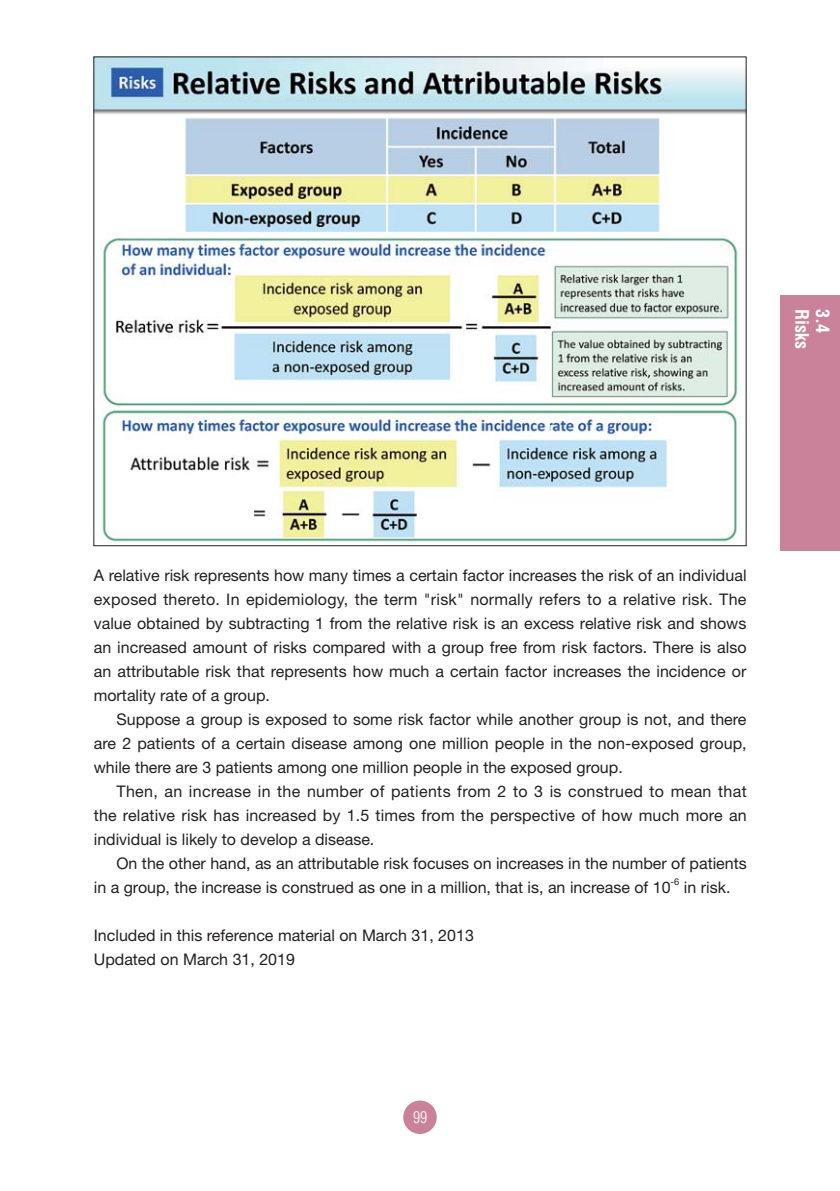
<style>
.page{position:relative;width:840px;height:1191px;background:#fff}
.page>*{position:absolute;margin:0;border:0;box-sizing:border-box;transform-origin:0 0}
.t1{font:700 condensed 18px "Helvetica";color:#fff}
.t2{font:16px/24px "Helvetica Neue";color:#231f20;text-align:justify}
.t3{font:300 condensed 16px "Helvetica";color:#fff}
.t4{font:9.4px "Helvetica Neue";color:#231f20}
</style>
<div class="page">
<div style="left:403px;top:1100px;width:33px;height:34px;background:#ca829b;border-radius:50%"></div>
<div style="left:780px;top:295px;width:59px;height:255px;background:#ca829b"></div>
<img style="left:96px;top:59px;width:648px;height:484px">
<p class="t1" style="left:808px;top:309px;width:41px;rotate:90deg">Risks</p>
<p class="t1" style="left:829px;top:309px;width:25px;rotate:90deg">3.4</p>
<p class="t2" style="left:94px;top:565px;width:654px">A relative risk represents how many times a certain factor increases the risk of an individual exposed thereto. In epidemiology, the term "risk" normally refers to a relative risk. The value obtained by subtracting 1 from the relative risk is an excess relative risk and shows an increased amount of risks compared with a group free from risk factors. There is also an attributable risk that represents how much a certain factor increases the incidence or mortality rate of a group.</p>
<p class="t2" style="left:94px;top:709px;width:654px;text-indent:23px">Suppose a group is exposed to some risk factor while another group is not, and there are 2 patients of a certain disease among one million people in the non-exposed group, while there are 3 patients among one million people in the exposed group.</p>
<p class="t2" style="left:94px;top:781px;width:654px;text-indent:23px">Then, an increase in the number of patients from 2 to 3 is construed to mean that the relative risk has increased by 1.5 times from the perspective of how much more an individual is likely to develop a disease.</p>
<p class="t2" style="left:94px;top:853px;width:654px;text-indent:23px">On the other hand, as an attributable risk focuses on increases in the number of patients in a group, the increase is construed as one in a million, that is, an increase of 10</p>
<p class="t4" style="left:670px;top:878px;width:10px">-6</p>
<p class="t2" style="left:683px;top:877px;width:48px">in risk.</p>
<p class="t2" style="left:94px;top:925px;width:381px">Included in this reference material on March 31, 2013<br>Updated on March 31, 2019</p>
<p class="t3" style="left:413px;top:1110px;width:16px">99</p>
</div>
